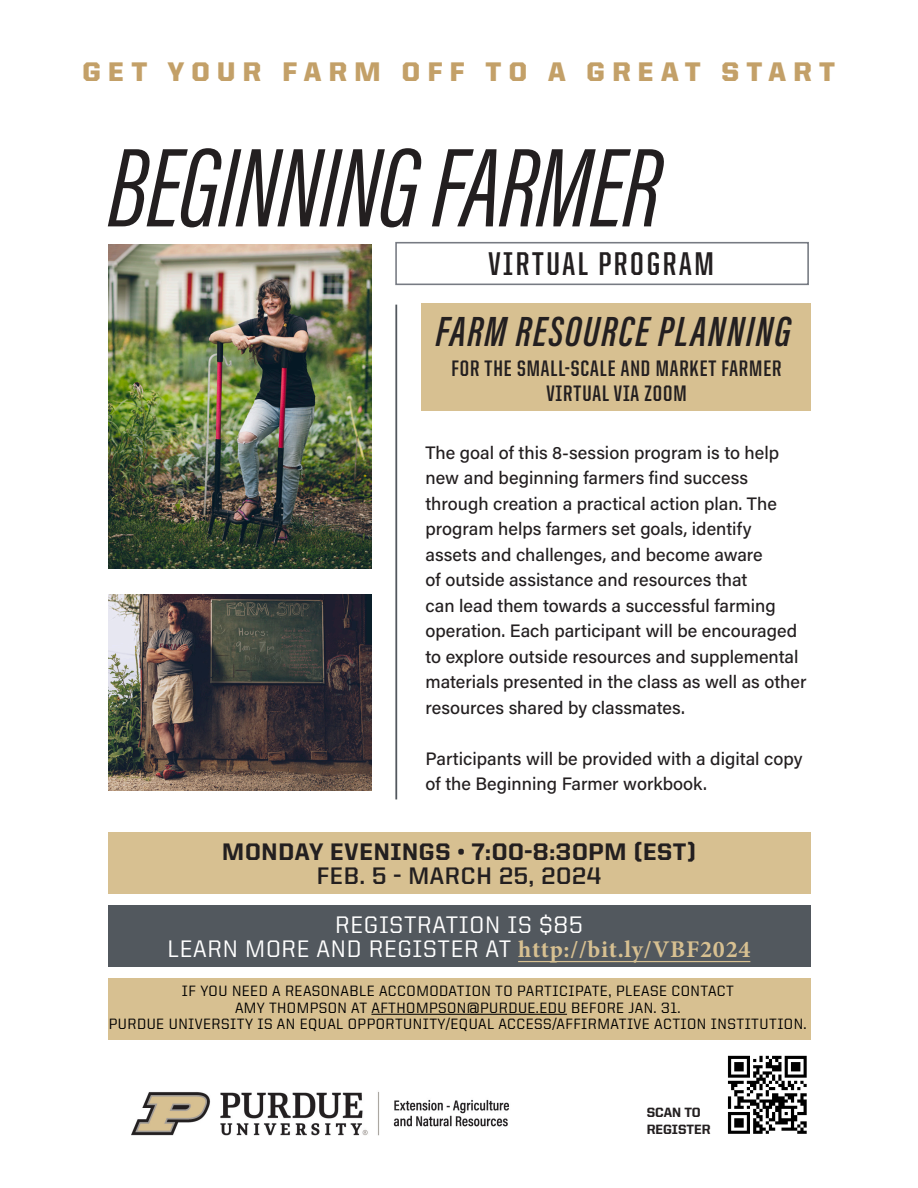
<style>
.page{position:relative;width:918px;height:1188px;background:#fff}
.page>*{position:absolute;margin:0;border:0;box-sizing:border-box;transform-origin:0 0}
.t1{font:italic 115.5px "Acumin Pro Extra Cond";letter-spacing:-.01em;color:#231f20}
.Heading_1{font:italic 600 43.5px "Acumin Pro Extra Cond";letter-spacing:.04em;color:#231f20}
.Heading_1-2{font:700 33px "United Sans Cond";letter-spacing:.08em;color:#231f20}
.Heading_1-3{font:900 27px "United Sans Reg";letter-spacing:.275em;color:#c3a068}
.t2{font:500 24px/24.2px "United Sans Reg";letter-spacing:.03em;color:#fff;text-align:center}
.t3{font:800 24px "United Sans Reg";letter-spacing:.03em;color:#231f20}
.t4{font:700 24px "United Sans Reg";letter-spacing:.03em;color:#231f20}
.t5{font:700 22.5px "United Sans Cond";letter-spacing:.04em;color:#231f20}
.t6{font:500 18px/25.5px "Acumin Pro";color:#231f20}
.t7{font:500 15px "United Sans Reg";letter-spacing:.03em;color:#000}
.t8{font:800 13.5px "United Sans Reg";color:#231f20}
.s1{font-family:"Minion Pro";font-weight:700;color:#d7c091}
</style>
<div class="page">
<img style="left:727px;top:1055px;width:80px;height:79px">
<div style="left:108px;top:906px;width:702px;height:61px;background:#52585e"></div>
<div style="left:108px;top:833px;width:702px;height:61px;background:#d7c091"></div>
<div style="left:421px;top:303px;width:389px;height:108px;background:#d7c091"></div>
<img style="left:131px;top:1091px;width:379px;height:45px">
<hr style="left:395px;top:305px;width:2px;height:494px;background:#52585e">
<img style="left:108px;top:245px;width:264px;height:324px">
<div style="left:395px;top:242px;width:414px;height:43px;border:2px solid #777b83"></div>
<div style="left:108px;top:979px;width:703px;height:61px;background:#d7c091"></div>
<hr style="left:371px;top:1014px;width:196px;height:1px;background:#000">
<img style="left:108px;top:594px;width:264px;height:196px">
<hr style="left:518px;top:961px;width:232px;height:1px;background:#d7c091">
<p class="Heading_1-3" style="left:83px;top:56px;width:754px">GET YOUR FARM OFF TO A GREAT START</p>
<p class="t1" style="left:108px;top:118px;width:554px">BEGINNING FARMER</p>
<p class="Heading_1-2" style="left:488px;top:247px;width:227px">VIRTUAL PROGRAM</p>
<p class="Heading_1" style="left:436px;top:305px;width:357px">FARM RESOURCE PLANNING</p>
<p class="t5" style="left:452px;top:357px;width:331px">FOR THE SMALL-SCALE AND MARKET FARMER</p>
<p class="t5" style="left:546px;top:382px;width:142px">VIRTUAL VIA ZOOM</p>
<p class="t6" style="left:426px;top:439px;width:382px">The goal of this 8-session program is to help new and beginning farmers find success through creation a practical action plan. The program helps farmers set goals, identify assets and challenges, and become aware<br>of outside assistance and resources that<br>can lead them towards a successful farming operation. Each participant will be encouraged to explore outside resources and supplemental materials presented in the class as well as other resources shared by classmates.</p>
<p class="t6" style="left:426px;top:745px;width:379px">Participants will be provided with a digital copy of the Beginning Farmer workbook.</p>
<p class="t3" style="left:222px;top:838px;width:475px">MONDAY EVENINGS • 7:00-8:30PM (EST)</p>
<p class="t4" style="left:317px;top:862px;width:286px">FEB. 5 - MARCH 25, 2024</p>
<p class="t2" style="left:167px;top:912px;width:585px">REGISTRATION IS $85<br>LEARN MORE AND REGISTER AT <span class="s1">http://bit.ly/VBF2024</span></p>
<p class="t7" style="left:182px;top:983px;width:553px">IF YOU NEED A REASONABLE ACCOMODATION TO PARTICIPATE, PLEASE CONTACT</p>
<p class="t7" style="left:235px;top:999px;width:447px">AMY THOMPSON AT AFTHOMPSON@PURDUE.EDU BEFORE JAN. 31.</p>
<p class="t7" style="left:109px;top:1016px;width:699px">PURDUE UNIVERSITY IS AN EQUAL OPPORTUNITY/EQUAL ACCESS/AFFIRMATIVE ACTION INSTITUTION.</p>
<p class="t8" style="left:647px;top:1105px;width:56px">SCAN TO</p>
<p class="t8" style="left:647px;top:1122px;width:65px">REGISTER</p>
</div>
